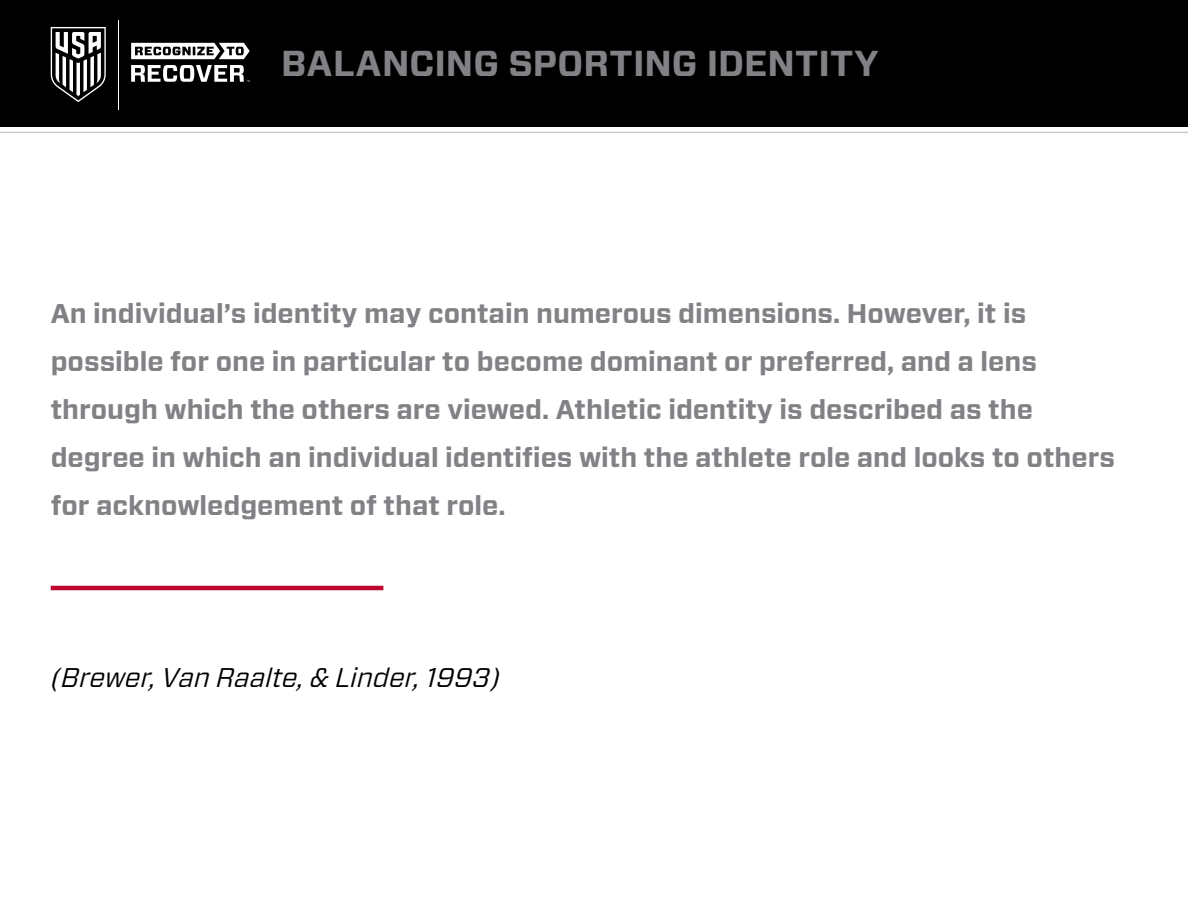
<style>
.page{position:relative;width:1188px;height:918px;background:#fff}
.page>*{position:absolute;margin:0;border:0;box-sizing:border-box;transform-origin:0 0}
.t1{font:700 36px "Vitesse Sans";letter-spacing:.005em;color:#808285}
.t2{font:700 27px/48px "Vitesse Sans";color:#808285}
.t3{font:italic 27px "Vitesse Sans";color:#000}
</style>
<div class="page">
<svg style="left:0;top:131px;width:1188px;height:2px"></svg>
<div style="left:0;top:0;width:1188px;height:127px;background:#000"></div>
<hr style="left:118px;top:20px;width:1px;height:89px;background:#fff">
<svg style="left:131px;top:43px;width:119px;height:39px"></svg>
<svg style="left:51px;top:27px;width:55px;height:75px"></svg>
<hr style="left:51px;top:586px;width:332px;height:4px;background:#c00630">
<h1 class="t1" style="left:281px;top:39px;width:599px">BALANCING SPORTING IDENTITY</h1>
<p class="t2" style="left:51px;top:290px;width:1066px">An individual’s identity may contain numerous dimensions. However, it is possible for one in particular to become dominant or preferred, and a lens through which the others are viewed. Athletic identity is described as the degree in which an individual identifies with the athlete role and looks to others for acknowledgement of that role.</p>
<p class="t3" style="left:51px;top:659px;width:451px">(Brewer, Van Raalte, &amp; Linder, 1993)</p>
</div>
